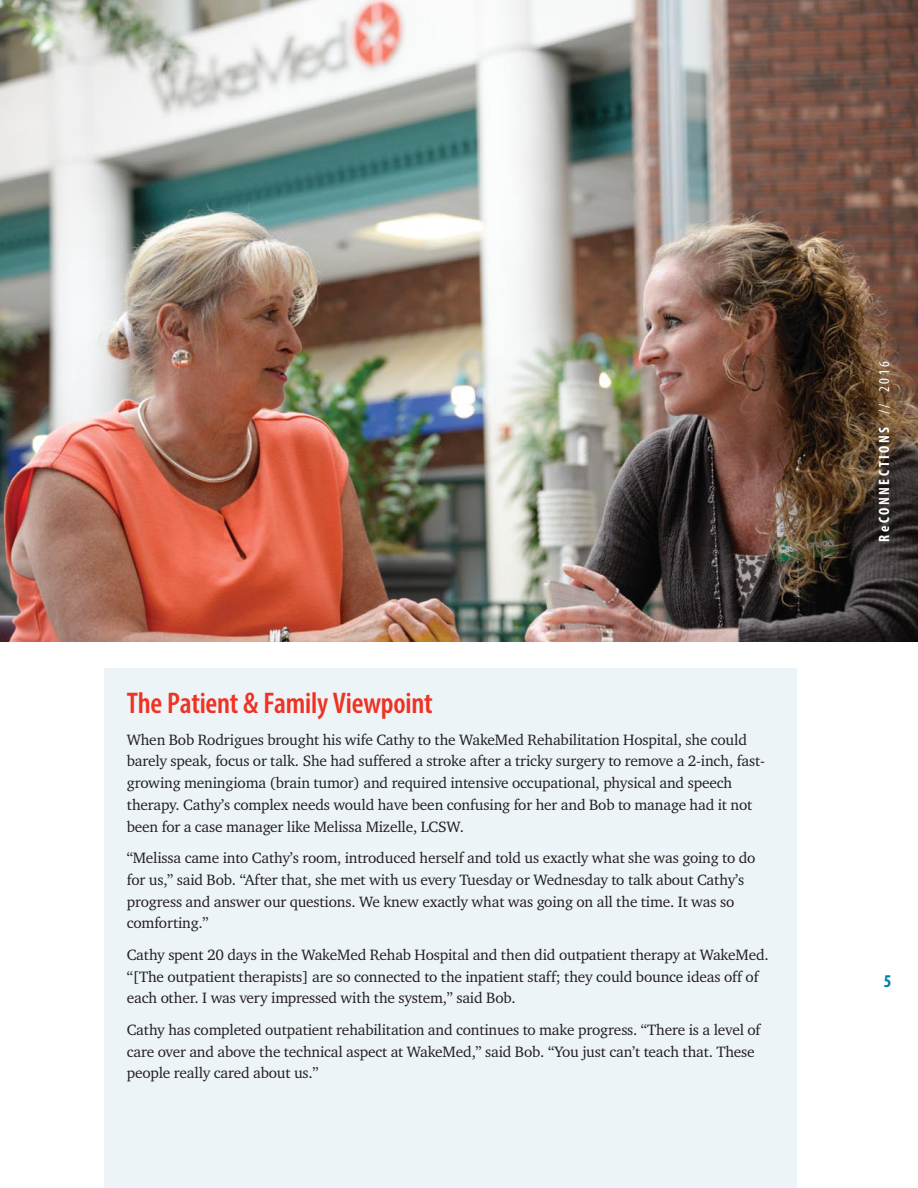
<style>
.page{position:relative;width:918px;height:1188px;background:#fff}
.page>*{position:absolute;margin:0;border:0;box-sizing:border-box;transform-origin:0 0}
.t1{font:600 condensed 30px "Myriad Pro";letter-spacing:-.01em;color:#ee3224}
.t2{font:700 condensed 18px "Myriad Pro";color:#007fa4}
.t3{font:15.3px/21.8px "Charter ITC Std";letter-spacing:-.01em;color:#231f20}
.t4{font:700 condensed 15px "Myriad Pro";letter-spacing:.17em;color:#fff}
.s1{font-weight:400}
</style>
<div class="page">
<img style="left:0;top:0;width:918px;height:642px">
<div style="left:104px;top:668px;width:692px;height:520px;background:#edf4f7"></div>
<h1 class="t1" style="left:127px;top:693px;width:307px">The Patient &amp; Family Viewpoint</h1>
<p class="t3" style="left:127px;top:730px;width:640px">When Bob Rodrigues brought his wife Cathy to the WakeMed Rehabilitation Hospital, she could barely speak, focus or talk. She had suffered a stroke after a tricky surgery to remove a 2-inch, fast&shy;growing meningioma (brain tumor) and required intensive occupational, physical and speech therapy. Cathy’s complex needs would have been confusing for her and Bob to manage had it not been for a case manager like Melissa Mizelle, LCSW.</p>
<p class="t3" style="left:127px;top:848px;width:630px">“Melissa came into Cathy’s room, introduced herself and told us exactly what she was going to do for us,” said Bob. “After that, she met with us every Tuesday or Wednesday to talk about Cathy’s progress and answer our questions. We knew exactly what was going on all the time. It was so comforting.”</p>
<p class="t3" style="left:127px;top:945px;width:644px">Cathy spent 20 days in the WakeMed Rehab Hospital and then did outpatient therapy at WakeMed. “[The outpatient therapists] are so connected to the inpatient staff; they could bounce ideas off of each other. I was very impressed with the system,” said Bob.</p>
<p class="t3" style="left:127px;top:1020px;width:635px">Cathy has completed outpatient rehabilitation and continues to make progress. “There is a level of care over and above the technical aspect at WakeMed,” said Bob. “You just can’t teach that. These people really cared about us.”</p>
<p class="t4" style="left:879px;top:542px;width:182px;rotate:-90deg">ReCONNECTIONS <span class="s1">// 2016</span></p>
<p class="t2" style="left:884px;top:975px;width:9px">5</p>
</div>
